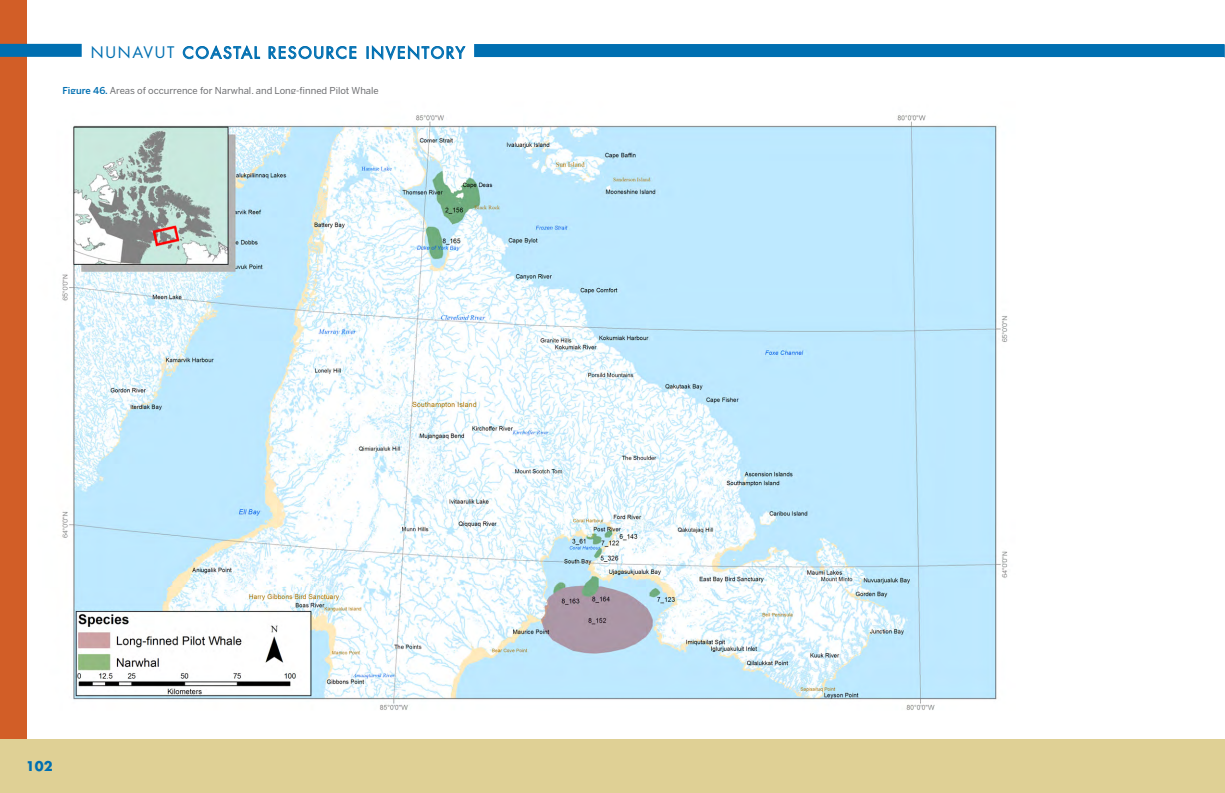
<style>
.page{position:relative;width:1225px;height:793px;background:#fff}
.page>*{position:absolute;margin:0;border:0;box-sizing:border-box;transform-origin:0 0}
.t1{font:15.5px "Futura";letter-spacing:.11em;color:#006fb1}
.t2{font:700 13px "Futura";color:#006fb1}
.Figure_Table{font:9.5px "Benton Sans";color:#6c6d70}
.s1{font-weight:500;color:#006fb1}
</style>
<div class="page">
<div style="left:0;top:0;width:26px;height:792px;background:#d25e27"></div>
<hr style="left:1223px;top:739px;width:1px;height:53px;background:#dfd095">
<div style="left:0;top:739px;width:1223px;height:53px;background:#dfd095"></div>
<div style="left:474px;top:44px;width:749px;height:13px;background:#006fb1"></div>
<div style="left:0;top:44px;width:82px;height:13px;background:#006fb1"></div>
<svg style="left:1223px;top:44px;width:1px;height:13px"></svg>
<svg style="left:182px;top:45px;width:78px;height:14px"></svg>
<svg style="left:268px;top:46px;width:89px;height:13px"></svg>
<svg style="left:366px;top:45px;width:100px;height:16px"></svg>
<img style="left:62px;top:115px;width:946px;height:595px">
<h1 class="t1" style="left:91px;top:42px;width:375px">NUNAVUT COASTAL RESOURCE INVENTORY</h1>
<p class="Figure_Table" style="left:62px;top:85px;width:318px"><span class="s1">Figure 46.</span> Areas of occurrence for Narwhal, and Long-finned Pilot Whale</p>
<h2 class="t2" style="left:26px;top:756px;width:28px">102</h2>
</div>
